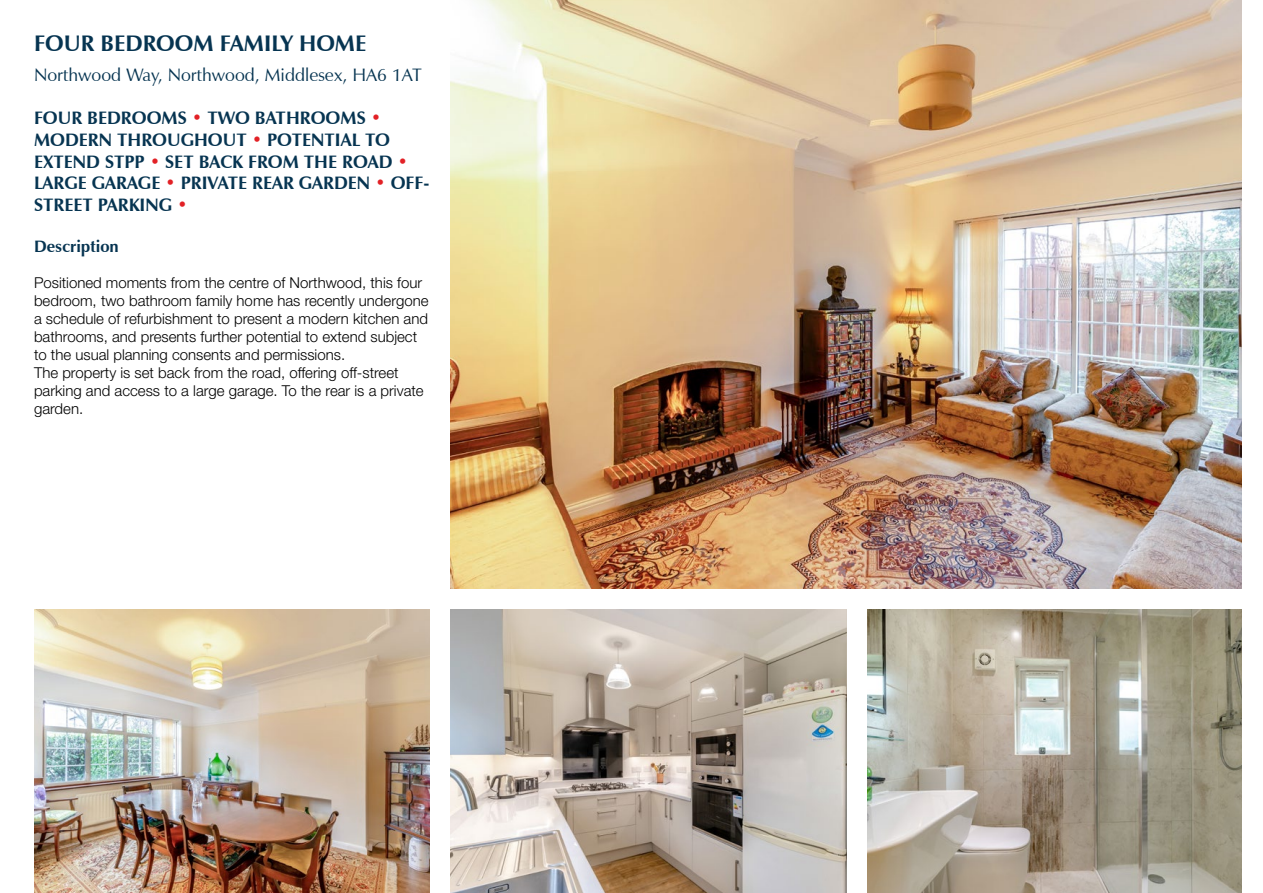
<style>
.page{position:relative;width:1263px;height:893px;background:#fff}
.page>*{position:absolute;margin:0;border:0;box-sizing:border-box;transform-origin:0 0}
.t1{font:700 22.5px "Zapf Humanist 601 BT";color:#063451}
.t2{font:700 18px/21.6px "Zapf Humanist 601 BT";color:#063451}
.t3{font:18px "Zapf Humanist 601 BT";color:#063451}
.t4{font:700 16.5px "Zapf Humanist 601 BT";color:#063451}
.t5{font:300 15px/18px "Helvetica Neue LT Std";color:#000}
.s1{color:#e22126}
</style>
<div class="page">
<img style="left:867px;top:609px;width:375px;height:284px">
<img style="left:451px;top:609px;width:395px;height:284px">
<img style="left:34px;top:609px;width:395px;height:284px">
<img style="left:451px;top:0;width:791px;height:588px">
<h1 class="t1" style="left:34px;top:29px;width:334px">FOUR BEDROOM FAMILY HOME</h1>
<p class="t3" style="left:34px;top:64px;width:389px">Northwood Way, Northwood, Middlesex, HA6 1AT</p>
<p class="t2" style="left:34px;top:107px;width:397px">FOUR BEDROOMS <span class="s1">•</span> TWO BATHROOMS <span class="s1">•<br></span>MODERN THROUGHOUT <span class="s1">•</span> POTENTIAL TO<br>EXTEND STPP <span class="s1">•</span> SET BACK FROM THE ROAD <span class="s1">•<br></span>LARGE GARAGE <span class="s1">•</span> PRIVATE REAR GARDEN <span class="s1">•</span> OFF-<br>STREET PARKING <span class="s1">•</span></p>
<p class="t4" style="left:34px;top:236px;width:86px">Description</p>
<p class="t5" style="left:34px;top:274px;width:396px">Positioned moments from the centre of Northwood, this four bedroom, two bathroom family home has recently undergone a schedule of refurbishment to present a modern kitchen and bathrooms, and presents further potential to extend subject to the usual planning consents and permissions.<br>The property is set back from the road, offering off-street parking and access to a large garage. To the rear is a private garden.</p>
</div>
